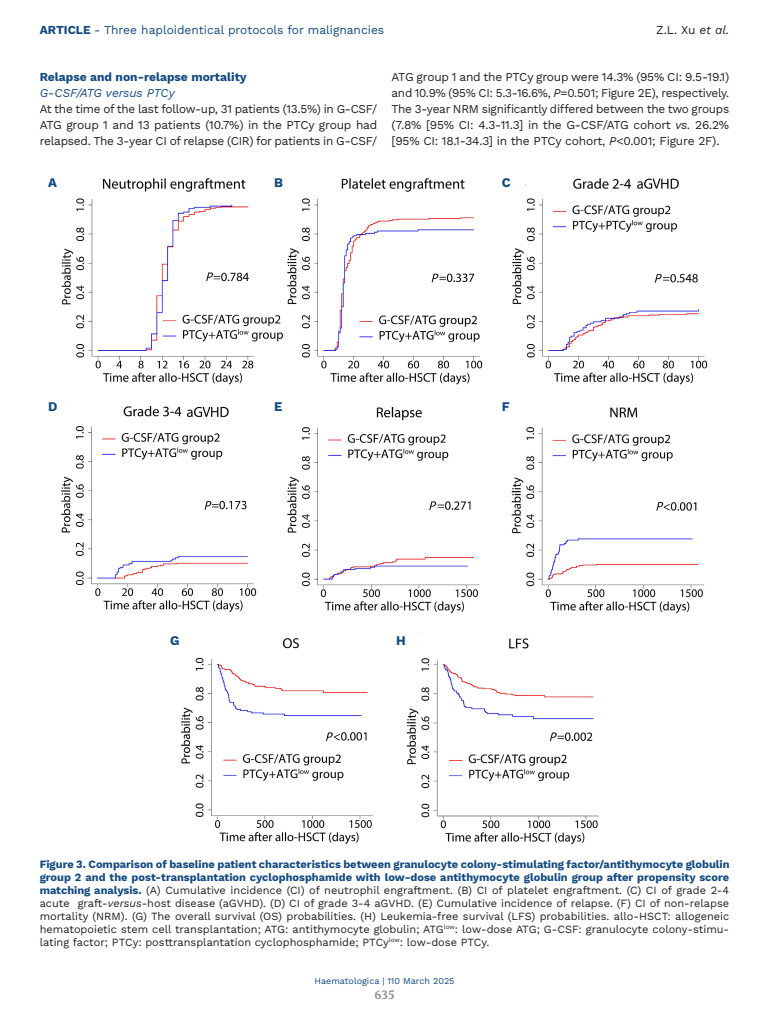
<style>
.page{position:relative;width:769px;height:1024px;background:#fff}
.page>*{position:absolute;margin:0;border:0;box-sizing:border-box;transform-origin:0 0}
.LETTERE_Figure{font:700 13px "Work Sans";color:#134a80}
.TESTO{font:12px/16px "Work Sans";letter-spacing:-.02em;color:#231f20;text-align:justify}
.t1{font:12px "Work Sans";color:#134a80}
.TITOLETTO_Blu{font:700 12px "Work Sans";color:#134a80}
.TITOLETTO_Blu_corsivo_Primo{font:italic 12px "Work Sans";letter-spacing:-.005em;color:#134a80}
.t2{font:700 12px "Volkhov";color:#939598}
.DIDA_Figura{font:11px/13px "Work Sans";color:#231f20;text-align:justify}
.t3{font:9px "Work Sans";color:#134a80}
.s1{font-weight:700}
.s2{font-style:italic}
.s3{font-weight:700;color:#134a80}
</style>
<div class="page">
<img style="left:61px;top:178px;width:647px;height:667px">
<p class="t1" style="left:40px;top:21px;width:346px"><span class="s1">ARTICLE</span> - Three haploidentical protocols for malignancies</p>
<p class="TESTO" style="left:655px;top:21px;width:75px">Z.L. Xu <span class="s2">et al.</span></p>
<p class="TITOLETTO_Blu" style="left:40px;top:70px;width:208px">Relapse and non-relapse mortality</p>
<p class="TITOLETTO_Blu_corsivo_Primo" style="left:40px;top:84px;width:136px">G-CSF/ATG versus PTCy</p>
<p class="TESTO" style="left:40px;top:101px;width:339px">At the time of the last follow-up, 31 patients (13.5%) in G-CSF/ ATG group 1 and 13 patients (10.7%) in the PTCy group had relapsed. The 3-year CI of relapse (CIR) for patients in G-CSF/</p>
<p class="TESTO" style="left:391px;top:69px;width:339px">ATG group 1 and the PTCy group were 14.3% (95% CI: 9.5-19.1) and 10.9% (95% CI: 5.3-16.6%, <span class="s2">P</span>=0.501; Figure 2E), respectively.<br>The 3-year NRM significantly differed between the two groups (7.8% [95% CI: 4.3-11.3] in the G-CSF/ATG cohort <span class="s2">vs.</span> 26.2% [95% CI: 18.1-34.3] in the PTCy cohort, <span class="s2">P</span>&lt;0.001; Figure 2F).</p>
<p class="LETTERE_Figure" style="left:48px;top:175px;width:10px">A</p>
<p class="LETTERE_Figure" style="left:48px;top:399px;width:11px">D</p>
<p class="LETTERE_Figure" style="left:170px;top:633px;width:11px">G</p>
<p class="LETTERE_Figure" style="left:274px;top:175px;width:10px">B</p>
<p class="LETTERE_Figure" style="left:274px;top:399px;width:10px">E</p>
<p class="LETTERE_Figure" style="left:396px;top:633px;width:11px">H</p>
<p class="LETTERE_Figure" style="left:501px;top:175px;width:10px">C</p>
<p class="LETTERE_Figure" style="left:501px;top:399px;width:9px">F</p>
<p class="DIDA_Figura" style="left:40px;top:857px;width:691px"><span class="s3">Figure 3. Comparison of baseline patient characteristics between granulocyte colony-stimulating factor/antithymocyte globulin group 2 and the post-transplantation cyclophosphamide with low-dose antithymocyte globulin group after propensity score matching analysis.</span> (A) Cumulative incidence (CI) of neutrophil engraftment. (B) CI of platelet engraftment. (C) CI of grade 2-4 acute graft-<span class="s2">versus</span>-host disease (aGVHD). (D) CI of grade 3-4 aGVHD. (E) Cumulative incidence of relapse. (F) CI of non-relapse mortality (NRM). (G) The overall survival (OS) probabilities. (H) Leukemia-free survival (LFS) probabilities. allo-HSCT: allogeneic hematopoietic stem cell transplantation; ATG: antithymocyte globulin; ATG<sup>low</sup>: low-dose ATG; G-CSF: granulocyte colony-stimu&shy;lating factor; PTCy: posttransplantation cyclophosphamide; PTCy<sup>low</sup>: low-dose PTCy.</p>
<p class="t3" style="left:314px;top:974px;width:141px">Haematologica | 110 March 2025</p>
<p class="t2" style="left:374px;top:987px;width:21px">635</p>
</div>
